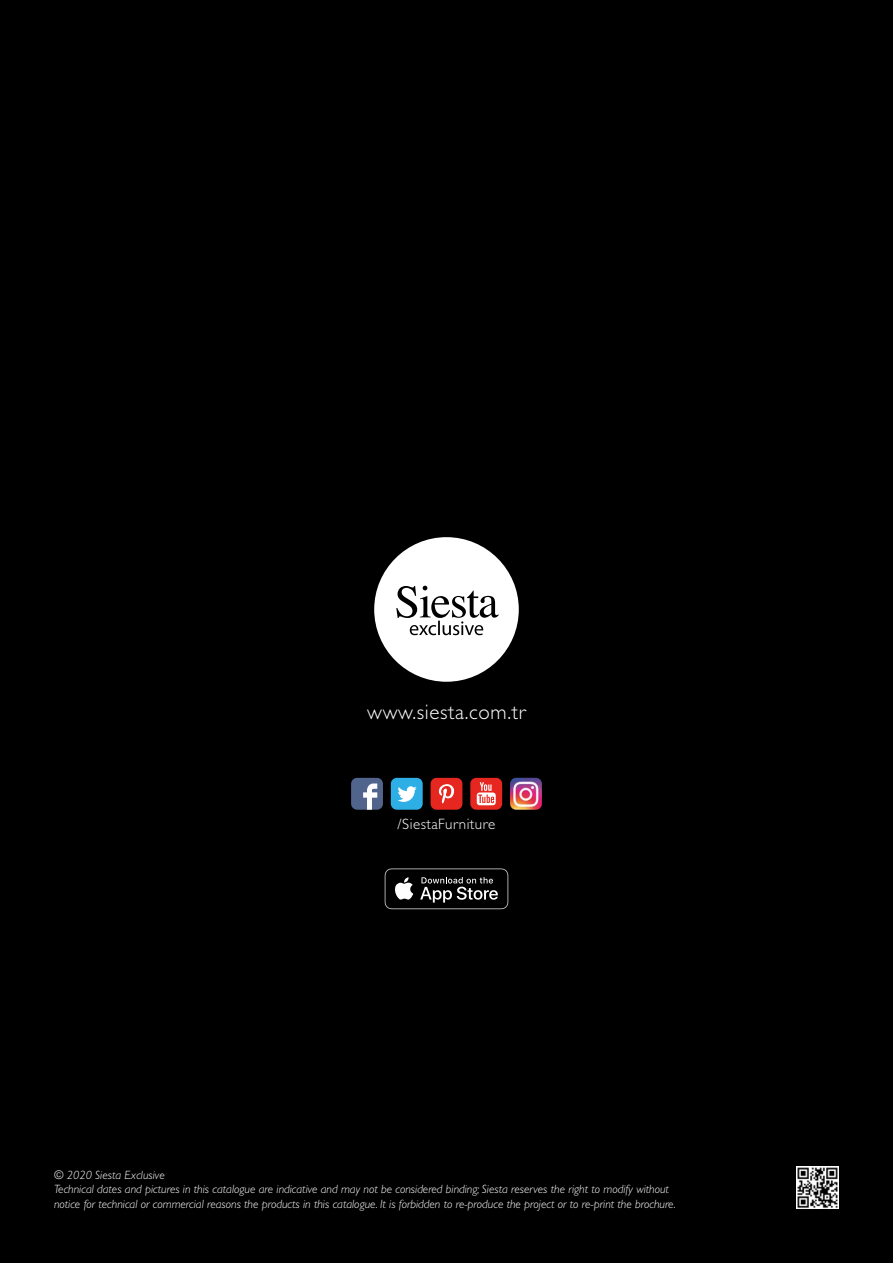
<style>
.page{position:relative;width:893px;height:1263px;background:#000}
.page>*{position:absolute;margin:0;border:0;box-sizing:border-box;transform-origin:0 0}
.t1{font:300 21px "Gill Sans";letter-spacing:.03em;color:#fff}
.t2{font:300 15px "Gill Sans";letter-spacing:.03em;color:#fff}
.t3{font:italic 300 12px/14.4px "Gill Sans";color:#fff}
</style>
<div class="page">
<img style="left:796px;top:1166px;width:43px;height:43px">
<svg style="left:385px;top:868px;width:123px;height:41px"></svg>
<div style="left:374px;top:537px;width:145px;height:145px;background:#fff;border-radius:50%"></div>
<svg style="left:396px;top:586px;width:102px;height:49px"></svg>
<div style="left:391px;top:778px;width:32px;height:32px;background:#2dafe6;border-radius:6px"></div>
<svg style="left:397px;top:786px;width:20px;height:16px"></svg>
<div style="left:351px;top:778px;width:32px;height:32px;background:#51648c;border-radius:6px"></div>
<svg style="left:363px;top:783px;width:14px;height:27px"></svg>
<div style="left:431px;top:778px;width:31px;height:32px;background:#e52720;border-radius:6px"></div>
<svg style="left:439px;top:784px;width:15px;height:19px"></svg>
<div style="left:470px;top:778px;width:32px;height:32px;background:#e52720;border-radius:6px"></div>
<svg style="left:477px;top:782px;width:19px;height:23px"></svg>
<img style="left:510px;top:778px;width:32px;height:32px">
<h1 class="t1" style="left:367px;top:700px;width:160px">www.siesta.com.tr</h1>
<p class="t2" style="left:398px;top:815px;width:99px">/SiestaFurniture</p>
<p class="t3" style="left:54px;top:1167px;width:623px">© 2020 Siesta Exclusive<br>Technical dates and pictures in this catalogue are indicative and may not be considered binding; Siesta reserves the right to modify without notice for technical or commercial reasons the products in this catalogue. It is forbidden to re-produce the project or to re-print the brochure.</p>
</div>
